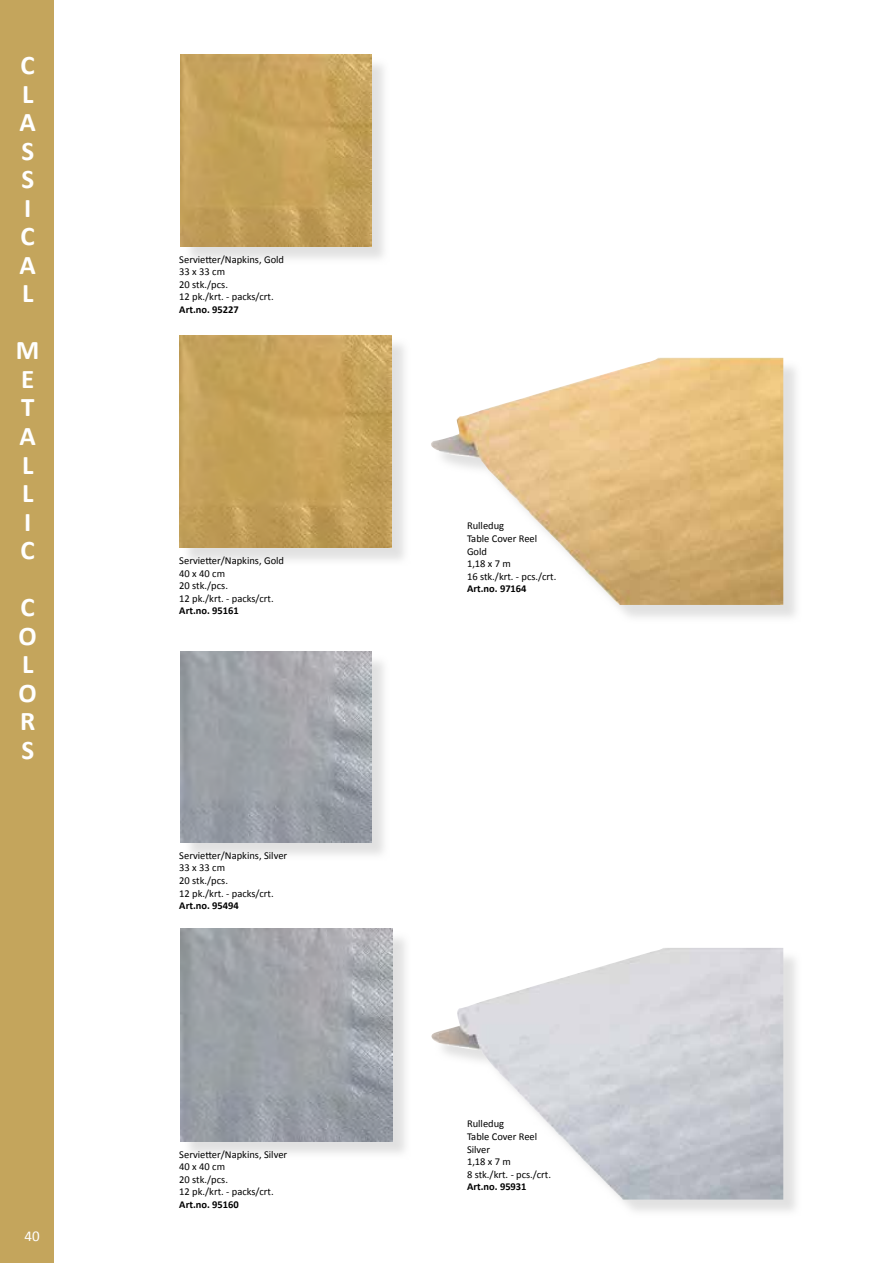
<style>
.page{position:relative;width:893px;height:1263px;background:#fff}
.page>*{position:absolute;margin:0;border:0;box-sizing:border-box;transform-origin:0 0}
.t1{font:700 27px/28.5px "Calibri";color:#fff}
.t2{font:15px "Calibri";color:#fff}
.t3{font:10.5px/12.6px "Calibri";color:#000}
.t4{font:700 10.5px "Calibri";color:#000}
</style>
<div class="page">
<div style="left:0;top:0;width:53px;height:1263px;background:#c4a55c"></div>
<div style="left:182px;top:337px;width:228px;height:229px;background:#d8d8d8;opacity:.75"></div>
<img style="left:179px;top:335px;width:213px;height:213px">
<div style="left:183px;top:57px;width:208px;height:208px;background:#d8d8d8;opacity:.75"></div>
<img style="left:181px;top:55px;width:191px;height:191px">
<div style="left:182px;top:931px;width:229px;height:229px;background:#d8d8d8;opacity:.75"></div>
<img style="left:180px;top:929px;width:213px;height:212px">
<div style="left:183px;top:654px;width:208px;height:208px;background:#d8d8d8;opacity:.75"></div>
<img style="left:181px;top:651px;width:191px;height:192px">
<div style="left:434px;top:950px;width:368px;height:268px;background:#d8d8d8;opacity:.75"></div>
<img style="left:431px;top:948px;width:352px;height:251px">
<div style="left:434px;top:360px;width:368px;height:263px;background:#d8d8d8;opacity:.75"></div>
<img style="left:431px;top:358px;width:352px;height:247px">
<h1 class="t1" style="left:20px;top:50px;width:18px">C<br>L<br>A<br>S<br>S<br>I<br>C<br>A<br>L</h1>
<h1 class="t1" style="left:16px;top:335px;width:25px">M<br>E<br>T<br>A<br>L<br>L<br>I<br>C</h1>
<h1 class="t1" style="left:19px;top:592px;width:20px">C<br>O<br>L<br>O<br>R<br>S</h1>
<h2 class="t2" style="left:24px;top:1226px;width:17px">40</h2>
<p class="t3" style="left:179px;top:252px;width:106px">Servietter/Napkins, Gold<br>33 x 33 cm<br>20 stk./pcs.<br>12 pk./krt. - packs/crt.</p>
<p class="t4" style="left:179px;top:302px;width:61px">Art.no. 95227</p>
<p class="t3" style="left:179px;top:554px;width:106px">Servietter/Napkins, Gold<br>40 x 40 cm<br>20 stk./pcs.<br>12 pk./krt. - packs/crt.</p>
<p class="t4" style="left:179px;top:603px;width:61px">Art.no. 95161</p>
<p class="t3" style="left:179px;top:849px;width:109px">Servietter/Napkins, Silver<br>33 x 33 cm<br>20 stk./pcs.<br>12 pk./krt. - packs/crt.</p>
<p class="t4" style="left:179px;top:898px;width:61px">Art.no. 95494</p>
<p class="t3" style="left:179px;top:1147px;width:109px">Servietter/Napkins, Silver<br>40 x 40 cm<br>20 stk./pcs.<br>12 pk./krt. - packs/crt.</p>
<p class="t4" style="left:179px;top:1197px;width:61px">Art.no. 95160</p>
<p class="t3" style="left:467px;top:519px;width:91px">Rulledug<br>Table Cover Reel<br>Gold<br>1,18 x 7 m<br>16 stk./krt. - pcs./crt.</p>
<p class="t4" style="left:467px;top:581px;width:61px">Art.no. 97164</p>
<p class="t3" style="left:467px;top:1117px;width:86px">Rulledug<br>Table Cover Reel<br>Silver<br>1,18 x 7 m<br>8 stk./krt. - pcs./crt.</p>
<p class="t4" style="left:467px;top:1179px;width:61px">Art.no. 95931</p>
</div>
